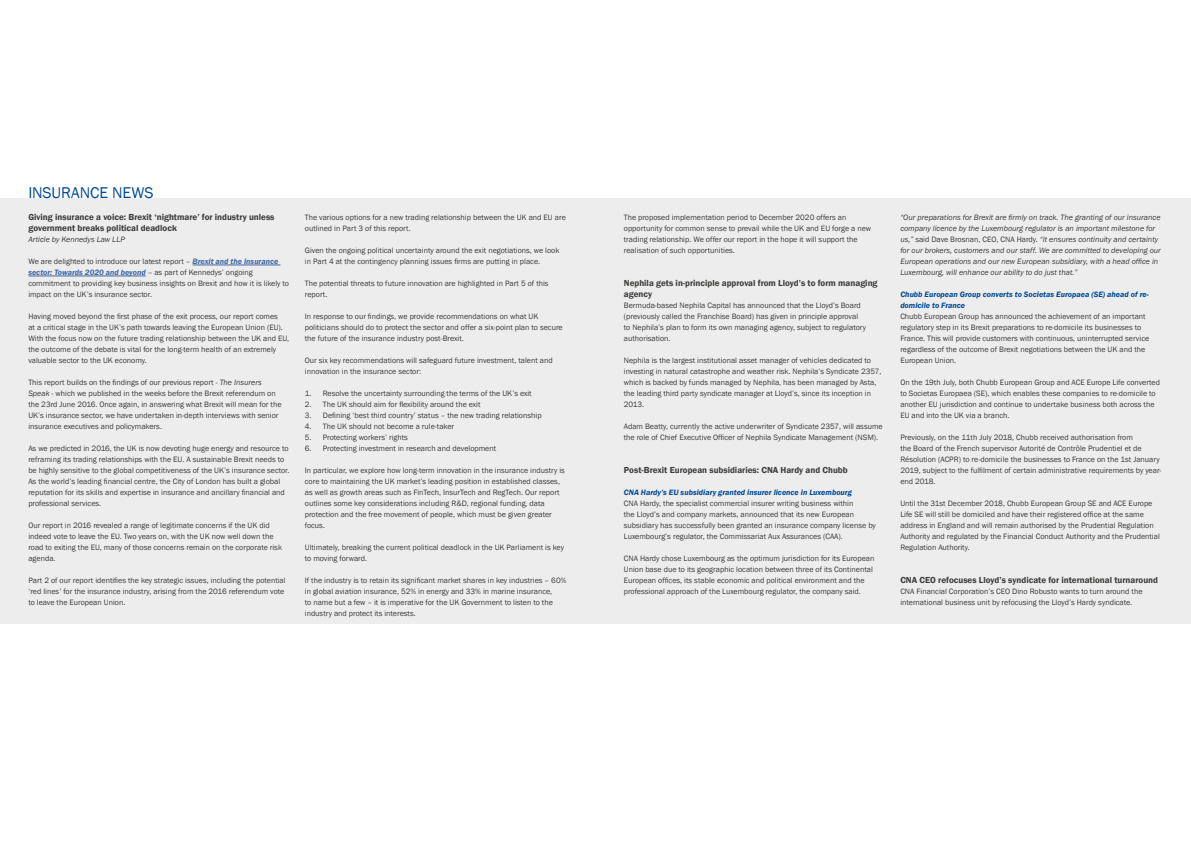
<style>
.page{position:relative;width:1191px;height:842px;background:#fff}
.page>*{position:absolute;margin:0;border:0;box-sizing:border-box;transform-origin:0 0}
.t1{font:16px "Franklin Gothic";letter-spacing:-.005em;color:#004b93}
.t2{font:600 9px/11px "Franklin Gothic";color:#3c3c3b}
.t3{font:8px/11px "Franklin Gothic";color:#3c3c3b}
.t4{font:italic 8px/11px "Franklin Gothic";color:#3c3c3b}
.t5{font:italic 600 8px/11px "Franklin Gothic";color:#004b93}
.s1{font-weight:600;font-style:italic;color:#3f68a5}
.s2{font-style:italic}
.s3{font-style:normal}
</style>
<div class="page">
<div style="left:0;top:198px;width:1191px;height:426px;background:#ededed"></div>
<hr style="left:193px;top:265px;width:87px;height:1px;background:#3f68a5">
<hr style="left:28px;top:276px;width:118px;height:1px;background:#3f68a5">
<h1 class="t1" style="left:28px;top:183px;width:127px">INSURANCE NEWS</h1>
<p class="t2" style="left:28px;top:212px;width:248px">Giving insurance a voice: Brexit ‘nightmare’ for industry unless government breaks political deadlock</p>
<p class="t4" style="left:28px;top:234px;width:98px">Article by Kennedys Law LLP</p>
<p class="t3" style="left:28px;top:256px;width:262px">We are delighted to introduce our latest report – <span class="s1">Brexit and the insurance sector: Towards 2020 and beyond</span> – as part of Kennedys’ ongoing commitment to providing key business insights on Brexit and how it is likely to impact on the UK’s insurance sector.</p>
<p class="t3" style="left:28px;top:311px;width:262px">Having moved beyond the first phase of the exit process, our report comes<br>at a critical stage in the UK’s path towards leaving the European Union (EU).<br>With the focus now on the future trading relationship between the UK and EU, the outcome of the debate is vital for the long-term health of an extremely valuable sector to the UK economy.</p>
<p class="t3" style="left:28px;top:377px;width:255px">This report builds on the findings of our previous report - <span class="s2">The Insurers Speak</span> - which we published in the weeks before the Brexit referendum on the 23rd June 2016. Once again, in answering what Brexit will mean for the UK’s insurance sector, we have undertaken in-depth interviews with senior insurance executives and policymakers.</p>
<p class="t3" style="left:28px;top:443px;width:263px">As we predicted in 2016, the UK is now devoting huge energy and resource to reframing its trading relationships with the EU. A sustainable Brexit needs to be highly sensitive to the global competitiveness of the UK’s insurance sector.<br>As the world’s leading financial centre, the City of London has built a global reputation for its skills and expertise in insurance and ancillary financial and professional services.</p>
<p class="t3" style="left:28px;top:520px;width:255px">Our report in 2016 revealed a range of legitimate concerns if the UK did indeed vote to leave the EU. Two years on, with the UK now well down the road to exiting the EU, many of those concerns remain on the corporate risk agenda.</p>
<p class="t3" style="left:28px;top:575px;width:259px">Part 2 of our report identifies the key strategic issues, including the potential ‘red lines’ for the insurance industry, arising from the 2016 referendum vote to leave the European Union.</p>
<p class="t3" style="left:305px;top:212px;width:262px">The various options for a new trading relationship between the UK and EU are outlined in Part 3 of this report.</p>
<p class="t3" style="left:305px;top:245px;width:256px">Given the ongoing political uncertainty around the exit negotiations, we look in Part 4 at the contingency planning issues firms are putting in place.</p>
<p class="t3" style="left:305px;top:278px;width:245px">The potential threats to future innovation are highlighted in Part 5 of this report.</p>
<p class="t3" style="left:305px;top:311px;width:259px">In response to our findings, we provide recommendations on what UK politicians should do to protect the sector and offer a six-point plan to secure the future of the insurance industry post-Brexit.</p>
<p class="t3" style="left:305px;top:355px;width:249px">Our six key recommendations will safeguard future investment, talent and innovation in the insurance sector:</p>
<p class="t3" style="left:305px;top:388px;width:228px">1. Resolve the uncertainty surrounding the terms of the UK’s exit</p>
<p class="t3" style="left:305px;top:399px;width:177px">2. The UK should aim for flexibility around the exit</p>
<p class="t3" style="left:305px;top:410px;width:238px">3. Defining ‘best third country’ status – the new trading relationship</p>
<p class="t3" style="left:305px;top:421px;width:151px">4. The UK should not become a rule-taker</p>
<p class="t3" style="left:305px;top:432px;width:105px">5. Protecting workers’ rights</p>
<p class="t3" style="left:305px;top:443px;width:193px">6. Protecting investment in research and development</p>
<p class="t3" style="left:305px;top:465px;width:262px">In particular, we explore how long-term innovation in the insurance industry is core to maintaining the UK market’s leading position in established classes, as well as growth areas such as FinTech, InsurTech and RegTech. Our report outlines some key considerations including R&amp;D, regional funding, data protection and the free movement of people, which must be given greater focus.</p>
<p class="t3" style="left:305px;top:542px;width:261px">Ultimately, breaking the current political deadlock in the UK Parliament is key to moving forward.</p>
<p class="t3" style="left:305px;top:575px;width:263px">If the industry is to retain its significant market shares in key industries – 60% in global aviation insurance, 52% in energy and 33% in marine insurance,<br>to name but a few – it is imperative for the UK Government to listen to the industry and protect its interests.</p>
<p class="t3" style="left:624px;top:212px;width:249px">The proposed implementation period to December 2020 offers an opportunity for common sense to prevail while the UK and EU forge a new trading relationship. We offer our report in the hope it will support the realisation of such opportunities.</p>
<p class="t2" style="left:624px;top:277px;width:255px">Nephila gets in-principle approval from Lloyd’s to form managing agency</p>
<p class="t3" style="left:624px;top:300px;width:244px">Bermuda-based Nephila Capital has announced that the Lloyd’s Board (previously called the Franchise Board) has given in principle approval to Nephila’s plan to form its own managing agency, subject to regulatory authorisation.</p>
<p class="t3" style="left:624px;top:355px;width:259px">Nephila is the largest institutional asset manager of vehicles dedicated to investing in natural catastrophe and weather risk. Nephila’s Syndicate 2357, which is backed by funds managed by Nephila, has been managed by Asta, the leading third party syndicate manager at Lloyd’s, since its inception in 2013.</p>
<p class="t3" style="left:624px;top:421px;width:260px">Adam Beatty, currently the active underwriter of Syndicate 2357, will assume the role of Chief Executive Officer of Nephila Syndicate Management (NSM).</p>
<p class="t2" style="left:624px;top:464px;width:225px">Post-Brexit European subsidiaries: CNA Hardy and Chubb</p>
<p class="t5" style="left:624px;top:486px;width:229px">CNA Hardy’s EU subsidiary granted insurer licence in Luxembourg</p>
<p class="t3" style="left:624px;top:498px;width:253px">CNA Hardy, the specialist commercial insurer writing business within<br>the Lloyd’s and company markets, announced that its new European subsidiary has successfully been granted an insurance company license by Luxembourg’s regulator, the Commissariat Aux Assurances (CAA).</p>
<p class="t3" style="left:624px;top:553px;width:252px">CNA Hardy chose Luxembourg as the optimum jurisdiction for its European Union base due to its geographic location between three of its Continental European offices, its stable economic and political environment and the professional approach of the Luxembourg regulator, the company said.</p>
<p class="t4" style="left:900px;top:212px;width:262px">“Our preparations for Brexit are firmly on track. The granting of our insurance company licence by the Luxembourg regulator is an important milestone for us,” <span class="s3">said Dave Brosnan, CEO, CNA Hardy.</span> “It ensures continuity and certainty for our brokers, customers and our staff. We are committed to developing our European operations and our new European subsidiary, with a head office in Luxembourg, will enhance our ability to do just that.”</p>
<p class="t5" style="left:900px;top:288px;width:250px">Chubb European Group converts to Societas Europaea (SE) ahead of re&shy;domicile to France</p>
<p class="t3" style="left:900px;top:311px;width:250px">Chubb European Group has announced the achievement of an important regulatory step in its Brexit preparations to re-domicile its businesses to France. This will provide customers with continuous, uninterrupted service regardless of the outcome of Brexit negotiations between the UK and the European Union.</p>
<p class="t3" style="left:900px;top:377px;width:261px">On the 19th July, both Chubb European Group and ACE Europe Life converted to Societas Europaea (SE), which enables these companies to re-domicile to another EU jurisdiction and continue to undertake business both across the EU and into the UK via a branch.</p>
<p class="t3" style="left:900px;top:432px;width:263px">Previously, on the 11th July 2018, Chubb received authorisation from<br>the Board of the French supervisor Autorité de Contrôle Prudentiel et de Résolution (ACPR) to re-domicile the businesses to France on the 1st January 2019, subject to the fulfilment of certain administrative requirements by year&shy;end 2018.</p>
<p class="t3" style="left:900px;top:498px;width:261px">Until the 31st December 2018, Chubb European Group SE and ACE Europe Life SE will still be domiciled and have their registered office at the same address in England and will remain authorised by the Prudential Regulation Authority and regulated by the Financial Conduct Authority and the Prudential Regulation Authority.</p>
<p class="t2" style="left:900px;top:574px;width:259px">CNA CEO refocuses Lloyd’s syndicate for international turnaround</p>
<p class="t3" style="left:900px;top:586px;width:244px">CNA Financial Corporation’s CEO Dino Robusto wants to turn around the international business unit by refocusing the Lloyd’s Hardy syndicate.</p>
</div>
